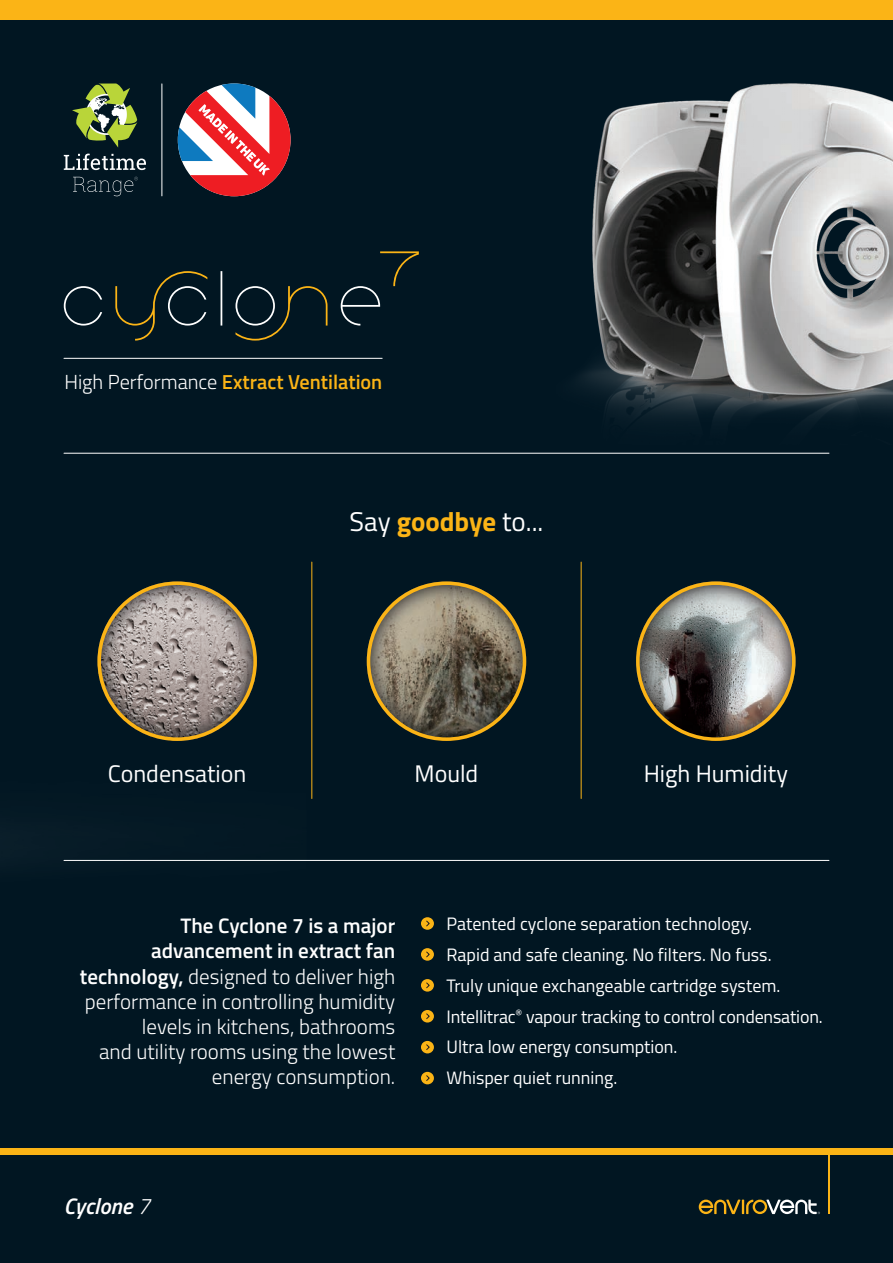
<style>
.page{position:relative;width:893px;height:1263px;background:#011622}
.page>*{position:absolute;margin:0;border:0;box-sizing:border-box;transform-origin:0 0}
.t1{font:27px "Titillium Web";color:#fff}
.t2{font:24px "Titillium Web";color:#fff}
.t3{font:italic 600 22.5px "Titillium Web";color:#fff}
.t4{font:300 21px/25.2px "Titillium Web";color:#fff;text-align:right}
.t5{font:600 20.25px "Titillium Web";color:#fbb416}
.t6{font:18px/30.9px "Titillium Web";color:#fff}
.s1{font-weight:300;color:#fff}
.s2{font-weight:700;color:#fbb416}
.s3{font-weight:600}
.s4{font-weight:300}
</style>
<div class="page">
<div style="left:0;top:0;width:893px;height:20px;background:#fbb416"></div>
<div style="left:0;top:1148px;width:893px;height:6px;background:#fbb416"></div>
<hr style="left:828px;top:1148px;width:1px;height:66px;background:#fbb416">
<svg style="left:699px;top:1199px;width:121px;height:15px"></svg>
<div style="left:421px;top:917px;width:13px;height:13px;background:#fbb416;border-radius:50%"></div>
<svg style="left:426px;top:920px;width:4px;height:7px"></svg>
<div style="left:421px;top:948px;width:13px;height:13px;background:#fbb416;border-radius:50%"></div>
<svg style="left:426px;top:951px;width:4px;height:7px"></svg>
<div style="left:421px;top:979px;width:13px;height:12px;background:#fbb416;border-radius:50%"></div>
<svg style="left:426px;top:982px;width:4px;height:7px"></svg>
<div style="left:421px;top:1010px;width:13px;height:12px;background:#fbb416;border-radius:50%"></div>
<svg style="left:426px;top:1013px;width:4px;height:7px"></svg>
<div style="left:421px;top:1041px;width:13px;height:12px;background:#fbb416;border-radius:50%"></div>
<svg style="left:426px;top:1044px;width:4px;height:6px"></svg>
<div style="left:421px;top:1072px;width:13px;height:12px;background:#fbb416;border-radius:50%"></div>
<svg style="left:426px;top:1075px;width:4px;height:6px"></svg>
<img style="left:97px;top:581px;width:160px;height:160px;border-radius:80px">
<div style="left:97px;top:581px;width:160px;height:160px;border:4px solid #fbb416;border-radius:50%"></div>
<img style="left:367px;top:581px;width:159px;height:160px;border-radius:80px">
<div style="left:367px;top:581px;width:159px;height:160px;border:4px solid #fbb416;border-radius:50%"></div>
<img style="left:636px;top:581px;width:159px;height:160px;border-radius:80px">
<div style="left:636px;top:581px;width:159px;height:160px;border:4px solid #fbb416;border-radius:50%"></div>
<hr style="left:312px;top:562px;width:1px;height:236px;background:#fbb416">
<hr style="left:581px;top:562px;width:1px;height:236px;background:#fbb416">
<svg style="left:72px;top:83px;width:66px;height:65px"></svg>
<svg style="left:64px;top:154px;width:82px;height:16px"></svg>
<svg style="left:73px;top:177px;width:65px;height:19px"></svg>
<svg style="left:178px;top:83px;width:113px;height:113px"></svg>
<hr style="left:162px;top:84px;width:1px;height:112px;background:#fff">
<img style="left:580px;top:83px;width:313px;height:337px">
<hr style="left:64px;top:860px;width:765px;height:1px;background:#fff">
<hr style="left:64px;top:453px;width:765px;height:1px;background:#fff">
<svg style="left:341px;top:251px;width:78px;height:75px"></svg>
<hr style="left:221px;top:271px;width:1px;height:55px;background:#fff">
<svg style="left:235px;top:286px;width:93px;height:55px"></svg>
<svg style="left:64px;top:286px;width:38px;height:40px"></svg>
<svg style="left:115px;top:271px;width:92px;height:70px"></svg>
<hr style="left:64px;top:358px;width:318px;height:1px;background:#fff">
<p class="t5" style="left:64px;top:367px;width:319px"><span class="s1">High Performance</span> Extract Ventilation</p>
<h1 class="t1" style="left:350px;top:501px;width:195px">Say <span class="s2">goodbye</span> to...</h1>
<h2 class="t2" style="left:108px;top:756px;width:140px">Condensation</h2>
<h2 class="t2" style="left:415px;top:756px;width:65px">Mould</h2>
<h2 class="t2" style="left:644px;top:756px;width:146px">High Humidity</h2>
<p class="t4" style="left:80px;top:912px;width:317px"><span class="s3">The Cyclone 7 is a major advancement in extract fan technology,</span> designed to deliver high performance in controlling humidity levels in kitchens, bathrooms<br>and utility rooms using the lowest energy consumption.</p>
<p class="t6" style="left:446px;top:907px;width:378px">Patented cyclone separation technology.<br>Rapid and safe cleaning. No filters. No fuss.<br>Truly unique exchangeable cartridge system.<br>Intellitrac<sup>®</sup> vapour tracking to control condensation.<br>Ultra low energy consumption.<br>Whisper quiet running.</p>
<p class="t3" style="left:64px;top:1189px;width:88px">Cyclone <span class="s4">7</span></p>
</div>
